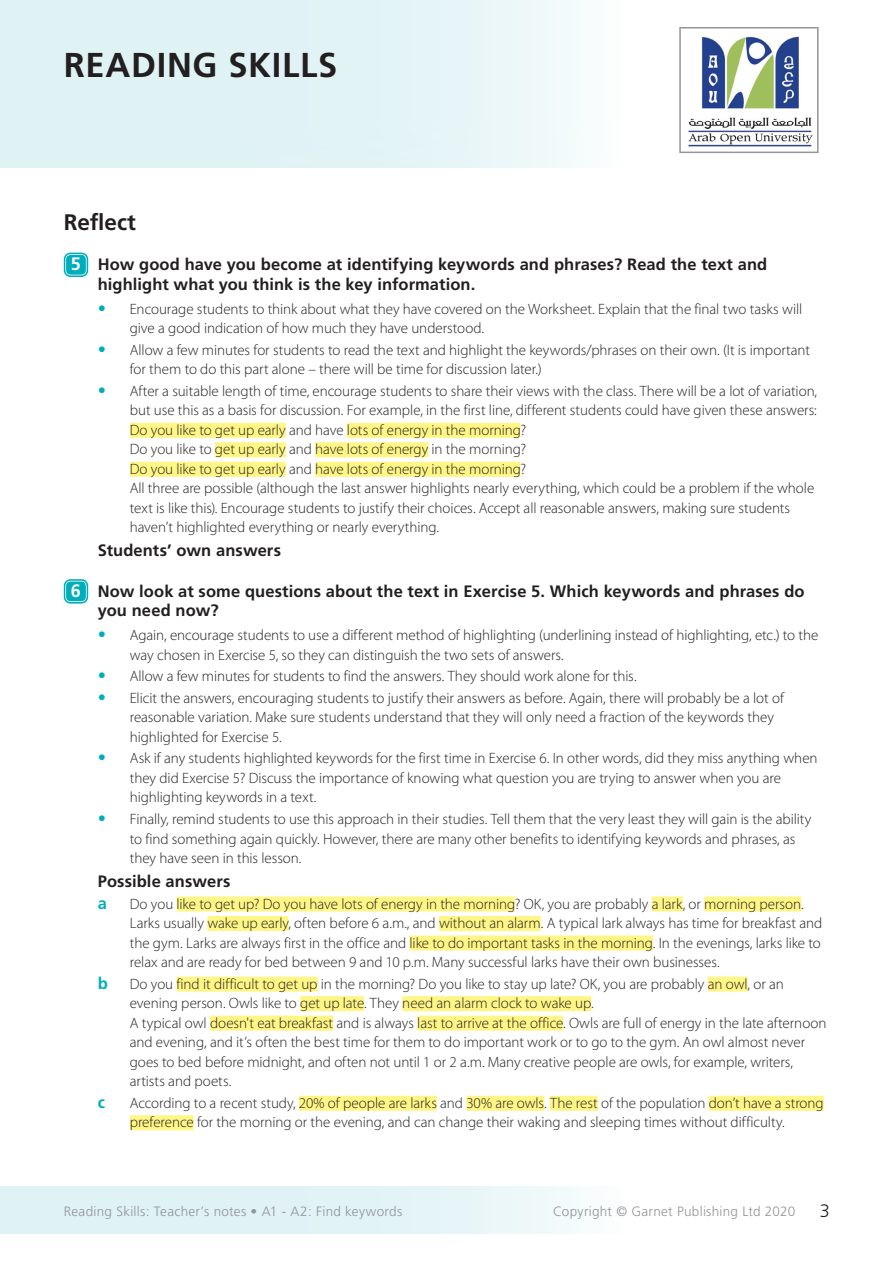
<style>
.page{position:relative;width:893px;height:1263px;background:#fff}
.page>*{position:absolute;margin:0;border:0;box-sizing:border-box;transform-origin:0 0}
.t1{font:700 34.5px "Frutiger";letter-spacing:.02em;color:#231f20}
.t2{font:700 22.5px "Frutiger";letter-spacing:-.005em;color:#231f20}
.t3{font:300 18px "Frutiger";color:#231f20}
.t4{font:700 16.5px/19.5px "Frutiger";letter-spacing:.005em;color:#231f20}
.t5{font:700 16.5px "Frutiger";color:#00aebb}
.t6{font:300 15px/19.5px "Myriad Pro";letter-spacing:-.005em;color:#231f20}
.t7{font:300 13.5px "Frutiger";letter-spacing:.02em;color:#939598}
.s1{font-size:18px;color:#fff}
.s2{font-family:"Frutiger";font-weight:700;font-size:16.5px;color:#00aebb}
</style>
<div class="page">
<div style="left:0;top:1186px;width:624px;height:47px;background:linear-gradient(to right,#d9eff2,#f1f9fa)"></div>
<div style="left:130px;top:423px;width:156px;height:15px;background:#fff685"></div>
<div style="left:347px;top:423px;width:173px;height:15px;background:#fff685"></div>
<div style="left:215px;top:442px;width:71px;height:15px;background:#fff685"></div>
<div style="left:315px;top:442px;width:113px;height:15px;background:#fff685"></div>
<div style="left:130px;top:462px;width:156px;height:15px;background:#fff685"></div>
<div style="left:315px;top:462px;width:205px;height:15px;background:#fff685"></div>
<div style="left:177px;top:896px;width:338px;height:15px;background:#fff685"></div>
<div style="left:652px;top:896px;width:31px;height:15px;background:#fff685"></div>
<div style="left:704px;top:896px;width:97px;height:15px;background:#fff685"></div>
<div style="left:207px;top:916px;width:81px;height:15px;background:#fff685"></div>
<div style="left:439px;top:916px;width:102px;height:15px;background:#fff685"></div>
<div style="left:410px;top:935px;width:243px;height:15px;background:#fff685"></div>
<div style="left:177px;top:977px;width:141px;height:15px;background:#fff685"></div>
<div style="left:708px;top:977px;width:40px;height:15px;background:#fff685"></div>
<div style="left:300px;top:996px;width:64px;height:15px;background:#fff685"></div>
<div style="left:402px;top:996px;width:189px;height:15px;background:#fff685"></div>
<div style="left:210px;top:1016px;width:123px;height:15px;background:#fff685"></div>
<div style="left:417px;top:1016px;width:146px;height:15px;background:#fff685"></div>
<div style="left:299px;top:1096px;width:138px;height:15px;background:#fff685"></div>
<div style="left:466px;top:1096px;width:78px;height:15px;background:#fff685"></div>
<div style="left:550px;top:1096px;width:48px;height:15px;background:#fff685"></div>
<div style="left:709px;top:1096px;width:115px;height:15px;background:#fff685"></div>
<div style="left:130px;top:1115px;width:64px;height:15px;background:#fff685"></div>
<div style="left:66px;top:255px;width:20px;height:20px;background:#00aebb;border-radius:4px"></div>
<div style="left:64px;top:253px;width:24px;height:24px;border:2px solid #00aebb;border-radius:6px"></div>
<div style="left:67px;top:256px;width:18px;height:18px;border:2px solid #00aebb;border-radius:3px"></div>
<div style="left:66px;top:581px;width:20px;height:20px;background:#00aebb;border-radius:4px"></div>
<div style="left:64px;top:579px;width:24px;height:24px;border:2px solid #00aebb;border-radius:6px"></div>
<div style="left:67px;top:582px;width:18px;height:18px;border:2px solid #00aebb;border-radius:3px"></div>
<div style="left:0;top:0;width:624px;height:123px;background:linear-gradient(to right,#d9eff2,#f1f9fa)"></div>
<svg style="left:679px;top:27px;width:140px;height:96px"></svg>
<img style="left:679px;top:123px;width:140px;height:30px">
<h1 class="t1" style="left:64px;top:45px;width:275px">READING SKILLS</h1>
<h2 class="t2" style="left:64px;top:208px;width:74px">Reflect</h2>
<p class="t4" style="left:98px;top:255px;width:671px;text-indent:-27px"><span class="s1">5</span> How good have you become at identifying keywords and phrases? Read the text and highlight what you think is the key information.</p>
<p class="t6" style="left:130px;top:299px;width:674px;text-indent:-32px"><span class="s2">•</span> Encourage students to think about what they have covered on the Worksheet. Explain that the final two tasks will give a good indication of how much they have understood.</p>
<p class="t6" style="left:130px;top:340px;width:682px;text-indent:-32px"><span class="s2">•</span> Allow a few minutes for students to read the text and highlight the keywords/phrases on their own. (It is important for them to do this part alone – there will be time for discussion later.)</p>
<p class="t6" style="left:130px;top:381px;width:689px;text-indent:-32px"><span class="s2">•</span> After a suitable length of time, encourage students to share their views with the class. There will be a lot of variation, but use this as a basis for discussion. For example, in the first line, different students could have given these answers:<br>Do you like to get up early and have lots of energy in the morning?<br>Do you like to get up early and have lots of energy in the morning?<br>Do you like to get up early and have lots of energy in the morning?<br>All three are possible (although the last answer highlights nearly everything, which could be a problem if the whole text is like this). Encourage students to justify their choices. Accept all reasonable answers, making sure students haven’t highlighted everything or nearly everything.</p>
<p class="t4" style="left:98px;top:541px;width:185px">Students’ own answers</p>
<p class="t4" style="left:98px;top:581px;width:708px;text-indent:-27px"><span class="s1">6</span> Now look at some questions about the text in Exercise 5. Which keywords and phrases do you need now?</p>
<p class="t6" style="left:130px;top:625px;width:690px;text-indent:-32px"><span class="s2">•</span> Again, encourage students to use a different method of highlighting (underlining instead of highlighting, etc.) to the way chosen in Exercise 5, so they can distinguish the two sets of answers.</p>
<p class="t6" style="left:98px;top:666px;width:540px"><span class="s2">•</span> Allow a few minutes for students to find the answers. They should work alone for this.</p>
<p class="t6" style="left:130px;top:688px;width:656px;text-indent:-32px"><span class="s2">•</span> Elicit the answers, encouraging students to justify their answers as before. Again, there will probably be a lot of reasonable variation. Make sure students understand that they will only need a fraction of the keywords they highlighted for Exercise 5.</p>
<p class="t6" style="left:130px;top:748px;width:689px;text-indent:-32px"><span class="s2">•</span> Ask if any students highlighted keywords for the first time in Exercise 6. In other words, did they miss anything when they did Exercise 5? Discuss the importance of knowing what question you are trying to answer when you are highlighting keywords in a text.</p>
<p class="t6" style="left:130px;top:809px;width:683px;text-indent:-32px"><span class="s2">•</span> Finally, remind students to use this approach in their studies. Tell them that the very least they will gain is the ability to find something again quickly. However, there are many other benefits to identifying keywords and phrases, as they have seen in this lesson.</p>
<p class="t4" style="left:98px;top:871px;width:134px">Possible answers</p>
<p class="t5" style="left:98px;top:893px;width:11px">a</p>
<p class="t6" style="left:130px;top:893px;width:694px">Do you like to get up? Do you have lots of energy in the morning? OK, you are probably a lark, or morning person.<br>Larks usually wake up early, often before 6 a.m., and without an alarm. A typical lark always has time for breakfast and the gym. Larks are always first in the office and like to do important tasks in the morning. In the evenings, larks like to relax and are ready for bed between 9 and 10 p.m. Many successful larks have their own businesses.</p>
<p class="t5" style="left:98px;top:973px;width:12px">b</p>
<p class="t6" style="left:130px;top:974px;width:698px">Do you find it difficult to get up in the morning? Do you like to stay up late? OK, you are probably an owl, or an evening person. Owls like to get up late. They need an alarm clock to wake up.<br>A typical owl doesn't eat breakfast and is always last to arrive at the office. Owls are full of energy in the late afternoon and evening, and it’s often the best time for them to do important work or to go to the gym. An owl almost never goes to bed before midnight, and often not until 1 or 2 a.m. Many creative people are owls, for example, writers, artists and poets.</p>
<p class="t5" style="left:98px;top:1092px;width:9px">c</p>
<p class="t6" style="left:130px;top:1093px;width:695px">According to a recent study, 20% of people are larks and 30% are owls. The rest of the population don’t have a strong preference for the morning or the evening, and can change their waking and sleeping times without difficulty.</p>
<p class="t7" style="left:64px;top:1204px;width:340px">Reading Skills: Teacher’s notes • A1 - A2: Find keywords</p>
<p class="t7" style="left:553px;top:1204px;width:244px">Copyright © Garnet Publishing Ltd 2020</p>
<p class="t3" style="left:820px;top:1200px;width:12px">3</p>
</div>
